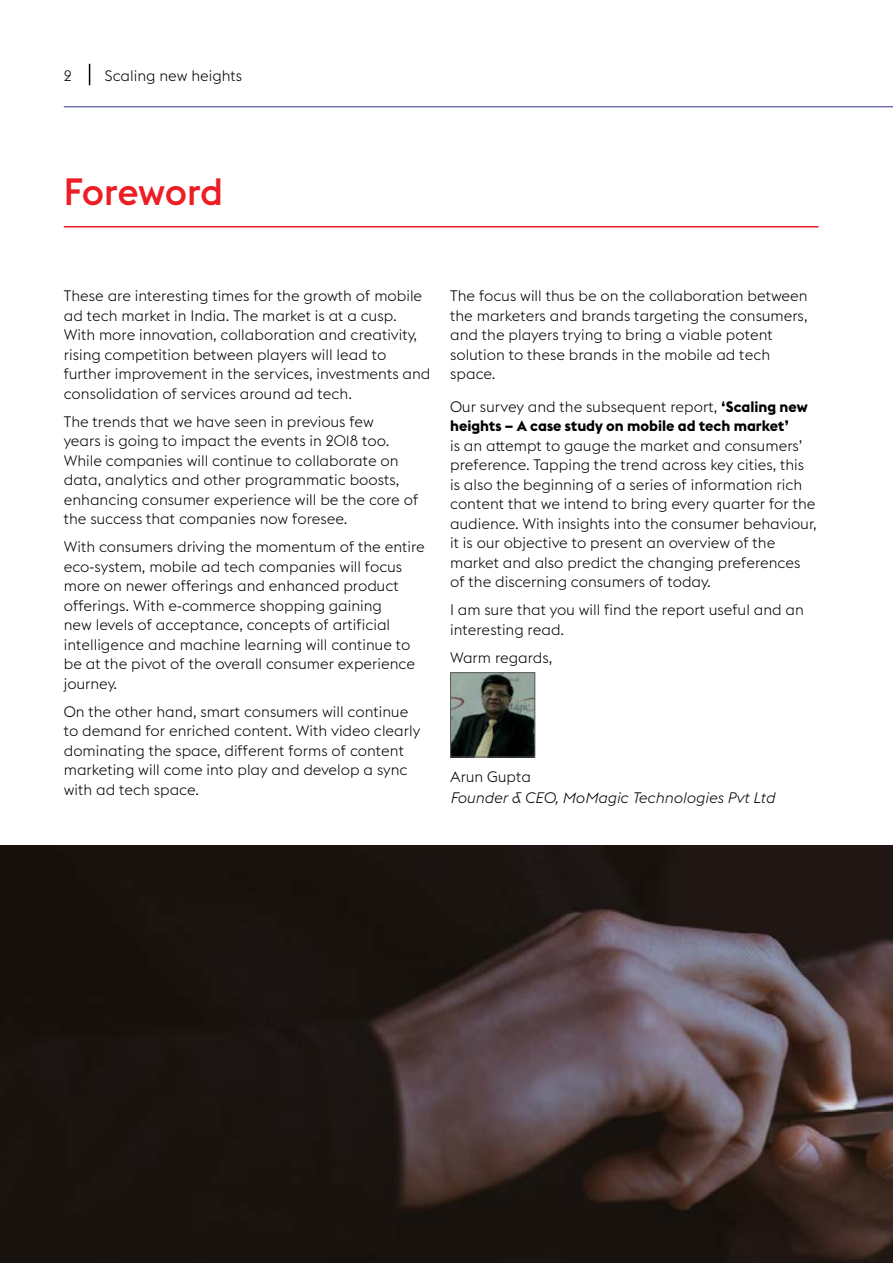
<style>
.page{position:relative;width:893px;height:1263px;background:#fff}
.page>*{position:absolute;margin:0;border:0;box-sizing:border-box;transform-origin:0 0}
.t1{font:500 37.5px "Euclid Flex";letter-spacing:-.015em;color:#ed1d24}
.t2{font:300 15px/19.5px "Euclid Flex";color:#000}
.t3{font:700 15px/19.5px "Euclid Flex";color:#000}
.t4{font:italic 300 15px "Euclid Flex";color:#000}
.s1{font-weight:300}
</style>
<div class="page">
<hr style="left:64px;top:226px;width:755px;height:1px;background:#ed1d24">
<img style="left:0;top:845px;width:893px;height:418px">
<img style="left:452px;top:674px;width:81px;height:81px">
<div style="left:450px;top:672px;width:85px;height:85px;border:1px solid #58595b"></div>
<svg style="left:89px;top:64px;width:1px;height:21px"></svg>
<hr style="left:64px;top:106px;width:829px;height:1px;background:#2e3092">
<p class="t2" style="left:64px;top:66px;width:10px">2</p>
<p class="t2" style="left:105px;top:66px;width:139px">Scaling new heights</p>
<h1 class="t1" style="left:64px;top:170px;width:161px">Foreword</h1>
<p class="t2" style="left:64px;top:286px;width:368px">These are interesting times for the growth of mobile ad tech market in India. The market is at a cusp.<br>With more innovation, collaboration and creativity, rising competition between players will lead to further improvement in the services, investments and consolidation of services around ad tech.</p>
<p class="t2" style="left:64px;top:412px;width:356px">The trends that we have seen in previous few<br>years is going to impact the events in 2018 too.<br>While companies will continue to collaborate on data, analytics and other programmatic boosts, enhancing consumer experience will be the core of the success that companies now foresee.</p>
<p class="t2" style="left:64px;top:537px;width:363px">With consumers driving the momentum of the entire eco-system, mobile ad tech companies will focus more on newer offerings and enhanced product offerings. With e-commerce shopping gaining<br>new levels of acceptance, concepts of artificial intelligence and machine learning will continue to be at the pivot of the overall consumer experience journey.</p>
<p class="t2" style="left:64px;top:702px;width:358px">On the other hand, smart consumers will continue to demand for enriched content. With video clearly dominating the space, different forms of content marketing will come into play and develop a sync with ad tech space.</p>
<p class="t2" style="left:450px;top:286px;width:359px">The focus will thus be on the collaboration between the marketers and brands targeting the consumers, and the players trying to bring a viable potent solution to these brands in the mobile ad tech space.</p>
<p class="t3" style="left:450px;top:397px;width:359px"><span class="s1">Our survey and the subsequent report,</span> ‘Scaling new heights – A case study on mobile ad tech market’</p>
<p class="t2" style="left:450px;top:436px;width:368px">is an attempt to gauge the market and consumers’ preference. Tapping the trend across key cities, this is also the beginning of a series of information rich content that we intend to bring every quarter for the audience. With insights into the consumer behaviour, it is our objective to present an overview of the market and also predict the changing preferences of the discerning consumers of today.</p>
<p class="t2" style="left:450px;top:600px;width:355px">I am sure that you will find the report useful and an interesting read.</p>
<p class="t2" style="left:450px;top:648px;width:104px">Warm regards,</p>
<p class="t2" style="left:450px;top:767px;width:82px">Arun Gupta</p>
<p class="t4" style="left:450px;top:789px;width:326px">Founder &amp; CEO, MoMagic Technologies Pvt Ltd</p>
</div>
